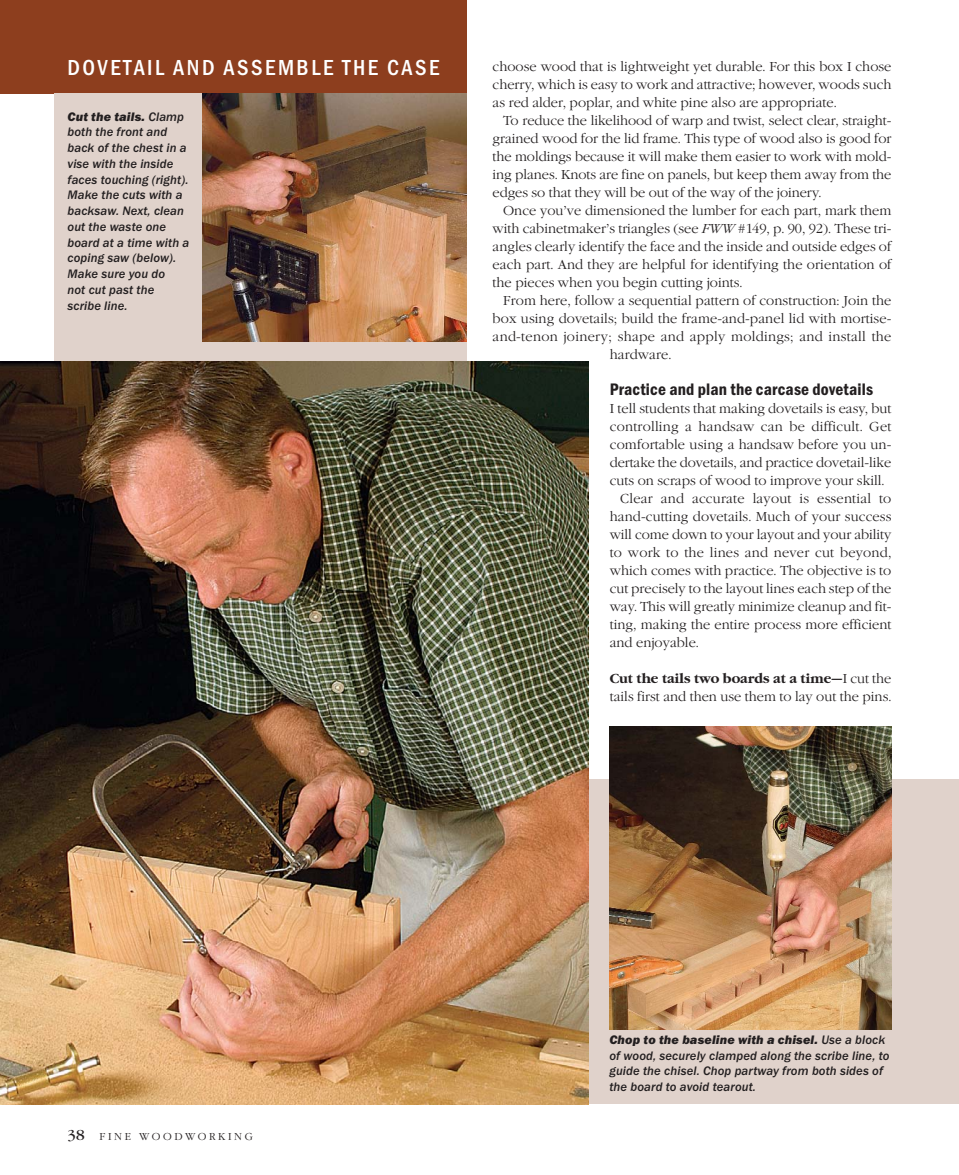
<style>
.page{position:relative;width:959px;height:1175px;background:#fff}
.page>*{position:absolute;margin:0;border:0;box-sizing:border-box;transform-origin:0 0}
.t1{font:500 condensed 22.5px "Franklin Gothic Itc T";letter-spacing:.11em;color:#fff}
.t2{font:600 condensed 17.25px "Franklin Gothic Itc T";letter-spacing:.01em;color:#231f20}
.t3{font:13.5px/18px "L Garamond";color:#231f20;text-align:justify}
.t4{font:13.5px "L Garamond";letter-spacing:.02em;color:#231f20}
.t5{font:13.5px "Garamond Bld";color:#231f20}
.t6{font:italic 500 12.75px/15.8px "Franklin Gothic Itc T";letter-spacing:.01em;color:#231f20}
.t7{font:10.5px "L Garamond";letter-spacing:.25em;color:#231f20}
.s1{font-weight:800}
.s2{font-family:"L Garamond Itlic"}
.s3{font-family:"L Garamond"}
.s4{font-family:"Garamond";font-size:15px}
</style>
<div class="page">
<div style="left:0;top:0;width:466px;height:93px;background:#8d3e1e"></div>
<div style="left:54px;top:93px;width:412px;height:1003px;background:#e0d2cb"></div>
<img style="left:202px;top:93px;width:264px;height:248px">
<div style="left:68px;top:779px;width:890px;height:325px;background:#e0d2cb"></div>
<img style="left:0;top:361px;width:588px;height:743px">
<img style="left:609px;top:726px;width:282px;height:303px">
<h1 class="t1" style="left:68px;top:60px;width:373px">DOVETAIL AND ASSEMBLE THE CASE</h1>
<p class="t6" style="left:68px;top:110px;width:123px"><span class="s1">Cut the tails.</span> Clamp both the front and back of the chest in a vise with the inside faces touching (right).<br>Make the cuts with a backsaw. Next, clean out the waste one board at a time with a coping saw (below).<br>Make sure you do<br>not cut past the scribe line.</p>
<p class="t3" style="left:492px;top:58px;width:400px">choose wood that is lightweight yet durable. For this box I chose cherry, which is easy to work and attractive; however, woods such as red alder, poplar, and white pine also are appropriate.</p>
<p class="t3" style="left:492px;top:112px;width:400px;text-indent:11px">To reduce the likelihood of warp and twist, select clear, straight&shy;grained wood for the lid frame. This type of wood also is good for the moldings because it will make them easier to work with mold&shy;ing planes. Knots are fine on panels, but keep them away from the edges so that they will be out of the way of the joinery.</p>
<p class="t3" style="left:492px;top:202px;width:400px;text-indent:11px">Once you’ve dimensioned the lumber for each part, mark them with cabinetmaker’s triangles (see <span class="s2">FWW</span> #149, p. 90, 92). These tri&shy;angles clearly identify the face and the inside and outside edges of each part. And they are helpful for identifying the orientation of the pieces when you begin cutting joints.</p>
<p class="t3" style="left:503px;top:292px;width:390px">From here, follow a sequential pattern of construction: Join the</p>
<p class="t3" style="left:492px;top:310px;width:400px">box using dovetails; build the frame-and-panel lid with mortise-</p>
<p class="t4" style="left:492px;top:330px;width:400px">and-tenon joinery; shape and apply moldings; and install the</p>
<p class="t3" style="left:609px;top:346px;width:63px">hardware.</p>
<p class="t2" style="left:609px;top:383px;width:265px">Practice and plan the carcase dovetails</p>
<p class="t3" style="left:609px;top:400px;width:283px">I tell students that making dovetails is easy, but</p>
<p class="t3" style="left:609px;top:418px;width:283px">controlling a handsaw can be difficult. Get</p>
<p class="t3" style="left:609px;top:436px;width:283px">comfortable using a handsaw before you un-</p>
<p class="t3" style="left:609px;top:454px;width:283px">dertake the dovetails, and practice dovetail-like</p>
<p class="t3" style="left:609px;top:472px;width:276px">cuts on scraps of wood to improve your skill.</p>
<p class="t3" style="left:620px;top:490px;width:273px">Clear and accurate layout is essential to</p>
<p class="t3" style="left:609px;top:508px;width:283px">hand-cutting dovetails. Much of your success</p>
<p class="t3" style="left:609px;top:526px;width:283px">will come down to your layout and your ability</p>
<p class="t3" style="left:609px;top:544px;width:283px">to work to the lines and never cut beyond,</p>
<p class="t3" style="left:609px;top:562px;width:283px">which comes with practice. The objective is to</p>
<p class="t3" style="left:609px;top:580px;width:283px">cut precisely to the layout lines each step of the</p>
<p class="t3" style="left:609px;top:598px;width:283px">way. This will greatly minimize cleanup and fit-</p>
<p class="t3" style="left:609px;top:616px;width:283px">ting, making the entire process more efficient</p>
<p class="t3" style="left:609px;top:634px;width:91px">and enjoyable.</p>
<p class="t5" style="left:609px;top:672px;width:283px">Cut the tails two boards at a time—<span class="s3">I cut the</span></p>
<p class="t3" style="left:609px;top:688px;width:283px">tails first and then use them to lay out the pins.</p>
<p class="t7" style="left:68px;top:1131px;width:187px"><span class="s4">38</span> FINE WOODWORKING</p>
<p class="t6" style="left:609px;top:1033px;width:281px"><span class="s1">Chop to the baseline with a chisel.</span> Use a block of wood, securely clamped along the scribe line, to guide the chisel. Chop partway from both sides of the board to avoid tearout.</p>
</div>
